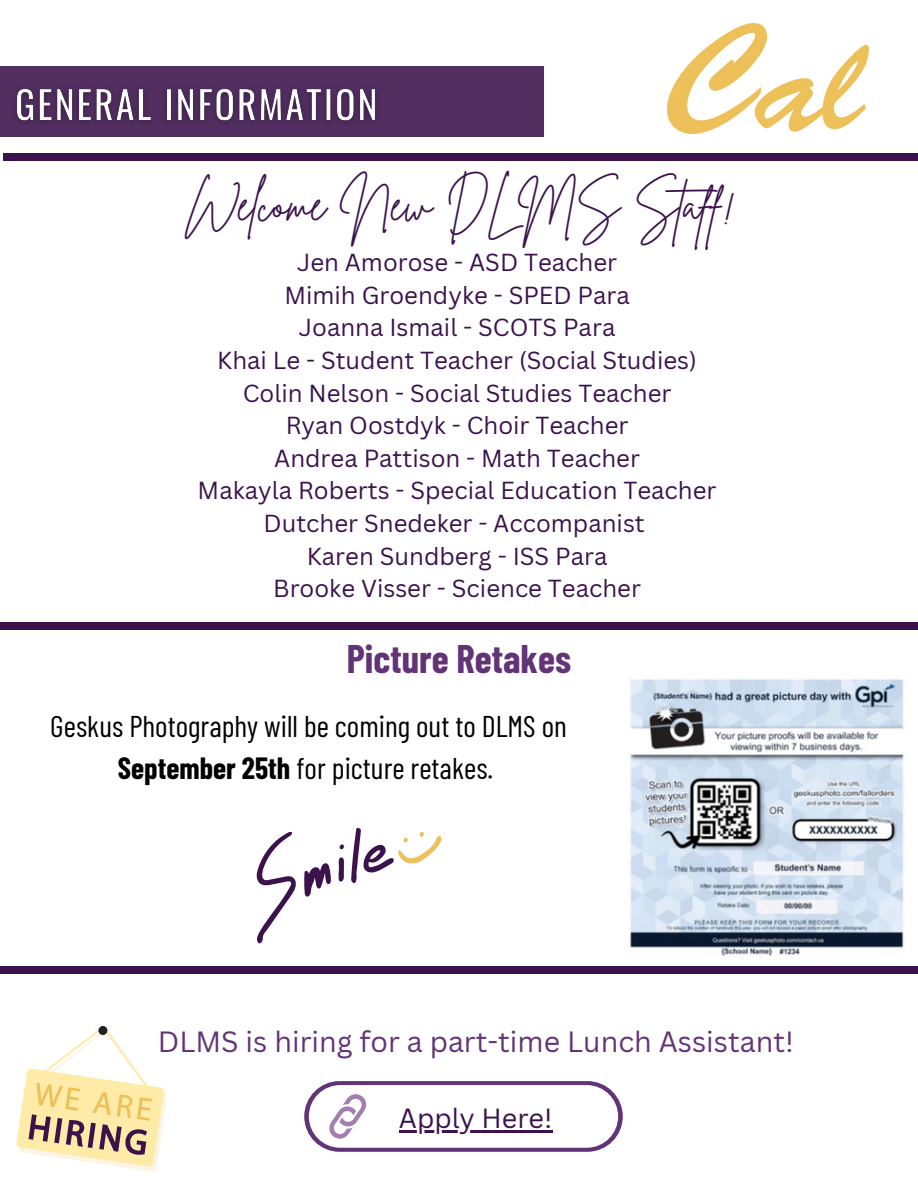
<style>
.page{position:relative;width:918px;height:1188px;background:#fff}
.page>*{position:absolute;margin:0;border:0;box-sizing:border-box;transform-origin:0 0}
.t1{font:46.5px "Brittany Signature";color:#3b124c}
.t2{font:700 39px "Barlow Condensed";color:#633377}
.t3{font:30px/41.7px "Barlow Condensed";color:#000;text-align:center}
.t4{font:28.5px "Canva Sans";color:#633377}
.t5{font:27px "Canva Sans";color:#3b124c}
.t6{font:24px "Canva Sans";color:#3b124c}
.s1{font-weight:700}
</style>
<div class="page">
<div style="left:0;top:66px;width:543px;height:70px;background:#522e61"></div>
<img style="left:16px;top:89px;width:360px;height:33px">
<img style="left:667px;top:23px;width:202px;height:110px">
<div style="left:3px;top:154px;width:915px;height:7px;background:#3b124c"></div>
<div style="left:0;top:622px;width:918px;height:7px;background:#3b124c"></div>
<svg style="left:16px;top:1026px;width:151px;height:146px"></svg>
<div style="left:304px;top:1081px;width:319px;height:71px;background:#633377;border-radius:35px"></div>
<div style="left:309px;top:1085px;width:309px;height:63px;background:#fff;border-radius:31px"></div>
<svg style="left:329px;top:1094px;width:38px;height:45px"></svg>
<img style="left:630px;top:679px;width:274px;height:276px">
<div style="left:0;top:967px;width:918px;height:6px;background:#3b124c"></div>
<svg style="left:256px;top:827px;width:186px;height:117px"></svg>
<hr style="left:399px;top:1130px;width:154px;height:2px;background:#3b124c">
<p class="t1" style="left:185px;top:174px;width:553px">Welcome New DLMS Staff!</p>
<h1 class="t6" style="left:297px;top:245px;width:322px">Jen Amorose - ASD Teacher</h1>
<p class="t6" style="left:284px;top:278px;width:347px">Mimih Groendyke - SPED Para</p>
<p class="t6" style="left:299px;top:311px;width:318px">Joanna Ismail - SCOTS Para</p>
<p class="t6" style="left:217px;top:343px;width:481px">Khai Le - Student Teacher (Social Studies)</p>
<p class="t6" style="left:243px;top:376px;width:430px">Colin Nelson - Social Studies Teacher</p>
<p class="t6" style="left:286px;top:409px;width:344px">Ryan Oostdyk - Choir Teacher</p>
<p class="t6" style="left:274px;top:441px;width:367px">Andrea Pattison - Math Teacher</p>
<p class="t6" style="left:198px;top:474px;width:520px">Makayla Roberts - Special Education Teacher</p>
<p class="t6" style="left:264px;top:506px;width:383px">Dutcher Snedeker - Accompanist</p>
<p class="t6" style="left:307px;top:539px;width:302px">Karen Sundberg - ISS Para</p>
<p class="t6" style="left:273px;top:572px;width:369px">Brooke Visser - Science Teacher</p>
<p class="t2" style="left:347px;top:634px;width:226px">Picture Retakes</p>
<p class="t3" style="left:50px;top:704px;width:518px">Geskus Photography will be coming out to DLMS on<br><span class="s1">September 25th</span> for picture retakes.</p>
<h3 class="t4" style="left:158px;top:1022px;width:638px">DLMS is hiring for a part-time Lunch Assistant!</h3>
<p class="t5" style="left:399px;top:1099px;width:155px">Apply Here!</p>
</div>
